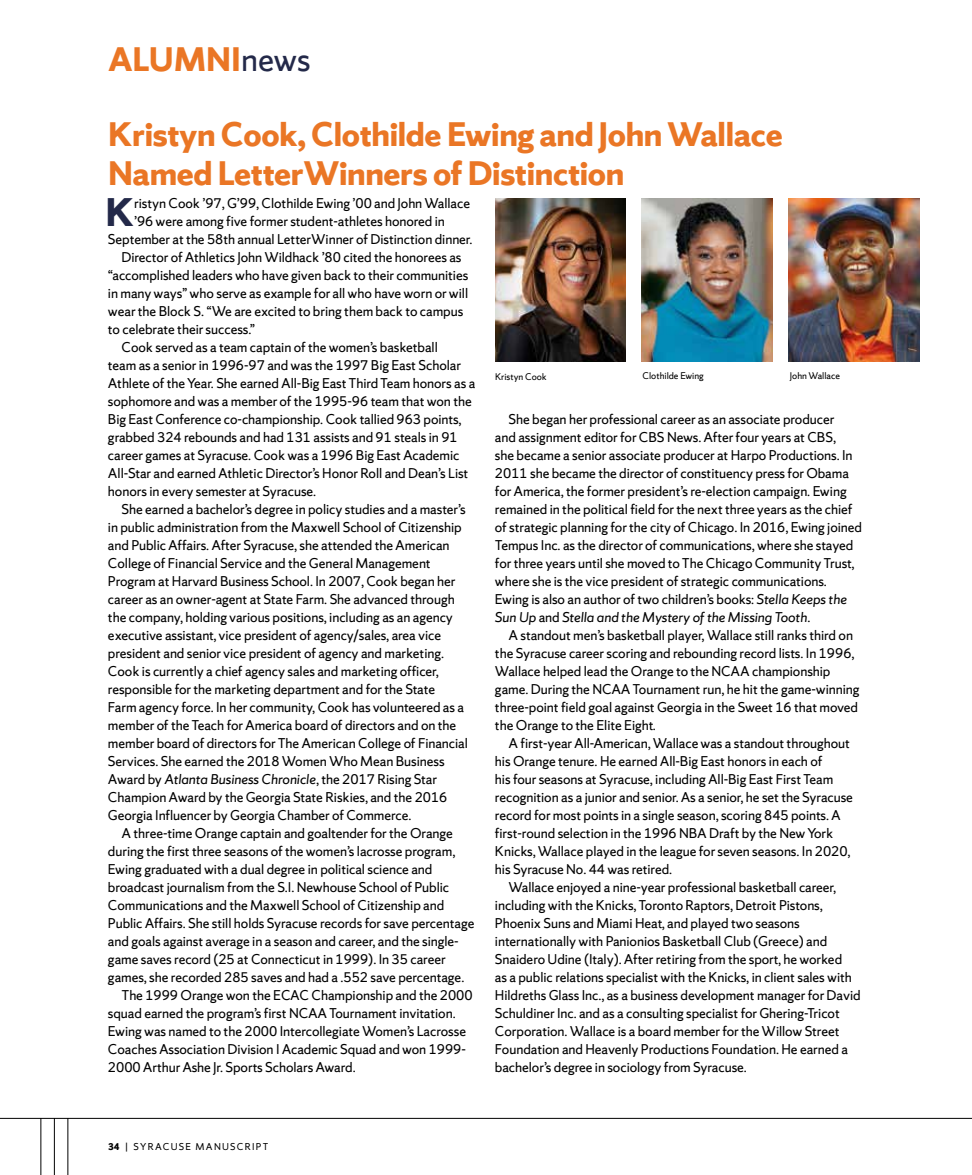
<style>
.page{position:relative;width:972px;height:1175px;background:#fff}
.page>*{position:absolute;margin:0;border:0;box-sizing:border-box;transform-origin:0 0}
.t1{font:700 42.3px "Sherman Sans";color:#232949}
.t2{font:700 36px/75.3px "Sherman Sans";letter-spacing:-.01em;color:#ea7625}
.t3{font:15px/18px "Sherman Sans";letter-spacing:-.005em;color:#000}
.t4{font:10.5px "Sherman Sans";letter-spacing:.12em;color:#000}
.t5{font:10.2px "Sherman Sans";color:#000}
.s1{font-weight:400;color:#232949}
.s2{font-style:italic}
.s3{font-weight:700}
</style>
<div class="page">
<hr style="left:0;top:1118px;width:972px;height:1px;background:#000">
<hr style="left:40px;top:1118px;width:1px;height:56px;background:#000">
<hr style="left:54px;top:1118px;width:1px;height:56px;background:#000">
<hr style="left:68px;top:1118px;width:1px;height:56px;background:#000">
<img style="left:495px;top:198px;width:131px;height:163px">
<img style="left:642px;top:198px;width:131px;height:163px">
<img style="left:789px;top:198px;width:131px;height:163px">
<h2 class="t2" style="left:108px;top:21px;width:676px">ALUMNI<span class="s1">news<br></span>Kristyn Cook, Clothilde Ewing and John Wallace</h2>
<h2 class="t2" style="left:108px;top:135px;width:518px">Named LetterWinners of Distinction</h2>
<h1 class="t1" style="left:106px;top:186px;width:30px">K</h1>
<p class="t3" style="left:134px;top:194px;width:337px">ristyn Cook ’97, G’99, Clothilde Ewing ’00 and John Wallace</p>
<p class="t3" style="left:134px;top:212px;width:312px">’96 were among five former student-athletes honored in</p>
<p class="t3" style="left:108px;top:230px;width:366px">September at the 58th annual LetterWinner of Distinction dinner.</p>
<p class="t3" style="left:121px;top:248px;width:342px">Director of Athletics John Wildhack ’80 cited the honorees as</p>
<p class="t3" style="left:108px;top:266px;width:362px">“accomplished leaders who have given back to their communities</p>
<p class="t3" style="left:108px;top:284px;width:362px">in many ways” who serve as example for all who have worn or will</p>
<p class="t3" style="left:108px;top:302px;width:357px">wear the Block S. “We are excited to bring them back to campus</p>
<p class="t3" style="left:108px;top:320px;width:149px">to celebrate their success.”</p>
<p class="t3" style="left:121px;top:338px;width:318px">Cook served as a team captain of the women’s basketball</p>
<p class="t3" style="left:108px;top:356px;width:355px">team as a senior in 1996-97 and was the 1997 Big East Scholar</p>
<p class="t3" style="left:108px;top:374px;width:369px">Athlete of the Year. She earned All-Big East Third Team honors as a</p>
<p class="t3" style="left:108px;top:392px;width:365px">sophomore and was a member of the 1995-96 team that won the</p>
<p class="t3" style="left:108px;top:410px;width:355px">Big East Conference co-championship. Cook tallied 963 points,</p>
<p class="t3" style="left:108px;top:428px;width:351px">grabbed 324 rebounds and had 131 assists and 91 steals in 91</p>
<p class="t3" style="left:108px;top:446px;width:353px">career games at Syracuse. Cook was a 1996 Big East Academic</p>
<p class="t3" style="left:108px;top:464px;width:362px">All-Star and earned Athletic Director’s Honor Roll and Dean’s List</p>
<p class="t3" style="left:108px;top:482px;width:210px">honors in every semester at Syracuse.</p>
<p class="t3" style="left:121px;top:500px;width:346px">She earned a bachelor’s degree in policy studies and a master’s</p>
<p class="t3" style="left:108px;top:518px;width:355px">in public administration from the Maxwell School of Citizenship</p>
<p class="t3" style="left:108px;top:536px;width:343px">and Public Affairs. After Syracuse, she attended the American</p>
<p class="t3" style="left:108px;top:554px;width:324px">College of Financial Service and the General Management</p>
<p class="t3" style="left:108px;top:572px;width:349px">Program at Harvard Business School. In 2007, Cook began her</p>
<p class="t3" style="left:108px;top:590px;width:348px">career as an owner-agent at State Farm. She advanced through</p>
<p class="t3" style="left:108px;top:608px;width:347px">the company, holding various positions, including as an agency</p>
<p class="t3" style="left:108px;top:626px;width:335px">executive assistant, vice president of agency/sales, area vice</p>
<p class="t3" style="left:108px;top:644px;width:338px">president and senior vice president of agency and marketing.</p>
<p class="t3" style="left:108px;top:662px;width:332px">Cook is currently a chief agency sales and marketing officer,</p>
<p class="t3" style="left:108px;top:680px;width:329px">responsible for the marketing department and for the State</p>
<p class="t3" style="left:108px;top:698px;width:358px">Farm agency force. In her community, Cook has volunteered as a</p>
<p class="t3" style="left:108px;top:716px;width:350px">member of the Teach for America board of directors and on the</p>
<p class="t3" style="left:108px;top:734px;width:361px">member board of directors for The American College of Financial</p>
<p class="t3" style="left:108px;top:752px;width:338px">Services. She earned the 2018 Women Who Mean Business</p>
<p class="t3" style="left:108px;top:770px;width:331px">Award by <span class="s2">Atlanta Business Chronicle</span>, the 2017 Rising Star</p>
<p class="t3" style="left:108px;top:788px;width:341px">Champion Award by the Georgia State Riskies, and the 2016</p>
<p class="t3" style="left:108px;top:806px;width:305px">Georgia Influencer by Georgia Chamber of Commerce.</p>
<p class="t3" style="left:121px;top:824px;width:333px">A three-time Orange captain and goaltender for the Orange</p>
<p class="t3" style="left:108px;top:842px;width:349px">during the first three seasons of the women’s lacrosse program,</p>
<p class="t3" style="left:108px;top:860px;width:326px">Ewing graduated with a dual degree in political science and</p>
<p class="t3" style="left:108px;top:878px;width:343px">broadcast journalism from the S.I. Newhouse School of Public</p>
<p class="t3" style="left:108px;top:896px;width:338px">Communications and the Maxwell School of Citizenship and</p>
<p class="t3" style="left:108px;top:914px;width:368px">Public Affairs. She still holds Syracuse records for save percentage</p>
<p class="t3" style="left:108px;top:932px;width:352px">and goals against average in a season and career, and the single-</p>
<p class="t3" style="left:108px;top:950px;width:339px">game saves record (25 at Connecticut in 1999). In 35 career</p>
<p class="t3" style="left:108px;top:968px;width:358px">games, she recorded 285 saves and had a .552 save percentage.</p>
<p class="t3" style="left:121px;top:986px;width:353px">The 1999 Orange won the ECAC Championship and the 2000</p>
<p class="t3" style="left:108px;top:1004px;width:349px">squad earned the program’s first NCAA Tournament invitation.</p>
<p class="t3" style="left:108px;top:1022px;width:360px">Ewing was named to the 2000 Intercollegiate Women’s Lacrosse</p>
<p class="t3" style="left:108px;top:1040px;width:359px">Coaches Association Division I Academic Squad and won 1999-</p>
<p class="t3" style="left:108px;top:1058px;width:249px">2000 Arthur Ashe Jr. Sports Scholars Award.</p>
<p class="t5" style="left:495px;top:370px;width:53px">Kristyn Cook</p>
<p class="t5" style="left:643px;top:370px;width:63px">Clothilde Ewing</p>
<p class="t5" style="left:790px;top:370px;width:52px">John Wallace</p>
<p class="t3" style="left:495px;top:410px;width:369px;text-indent:14px">She began her professional career as an associate producer<br>and assignment editor for CBS News. After four years at CBS,<br>she became a senior associate producer at Harpo Productions. In 2011 she became the director of constituency press for Obama for America, the former president’s re-election campaign. Ewing remained in the political field for the next three years as the chief of strategic planning for the city of Chicago. In 2016, Ewing joined Tempus Inc. as the director of communications, where she stayed for three years until she moved to The Chicago Community Trust, where she is the vice president of strategic communications.<br>Ewing is also an author of two children’s books: <span class="s2">Stella Keeps the Sun Up</span> and <span class="s2">Stella and the Mystery of the Missing Tooth</span>.</p>
<p class="t3" style="left:495px;top:626px;width:366px;text-indent:14px">A standout men’s basketball player, Wallace still ranks third on the Syracuse career scoring and rebounding record lists. In 1996, Wallace helped lead the Orange to the NCAA championship game. During the NCAA Tournament run, he hit the game-winning three-point field goal against Georgia in the Sweet 16 that moved the Orange to the Elite Eight.</p>
<p class="t3" style="left:495px;top:734px;width:360px;text-indent:14px">A first-year All-American, Wallace was a standout throughout his Orange tenure. He earned All-Big East honors in each of<br>his four seasons at Syracuse, including All-Big East First Team recognition as a junior and senior. As a senior, he set the Syracuse record for most points in a single season, scoring 845 points. A first-round selection in the 1996 NBA Draft by the New York Knicks, Wallace played in the league for seven seasons. In 2020, his Syracuse No. 44 was retired.</p>
<p class="t3" style="left:495px;top:878px;width:367px;text-indent:14px">Wallace enjoyed a nine-year professional basketball career, including with the Knicks, Toronto Raptors, Detroit Pistons, Phoenix Suns and Miami Heat, and played two seasons internationally with Panionios Basketball Club (Greece) and Snaidero Udine (Italy). After retiring from the sport, he worked<br>as a public relations specialist with the Knicks, in client sales with Hildreths Glass Inc., as a business development manager for David Schuldiner Inc. and as a consulting specialist for Ghering-Tricot Corporation. Wallace is a board member for the Willow Street Foundation and Heavenly Productions Foundation. He earned a bachelor’s degree in sociology from Syracuse.</p>
<p class="t4" style="left:108px;top:1140px;width:162px"><span class="s3">34</span> | SYRACUSE MANUSCRIPT</p>
</div>
